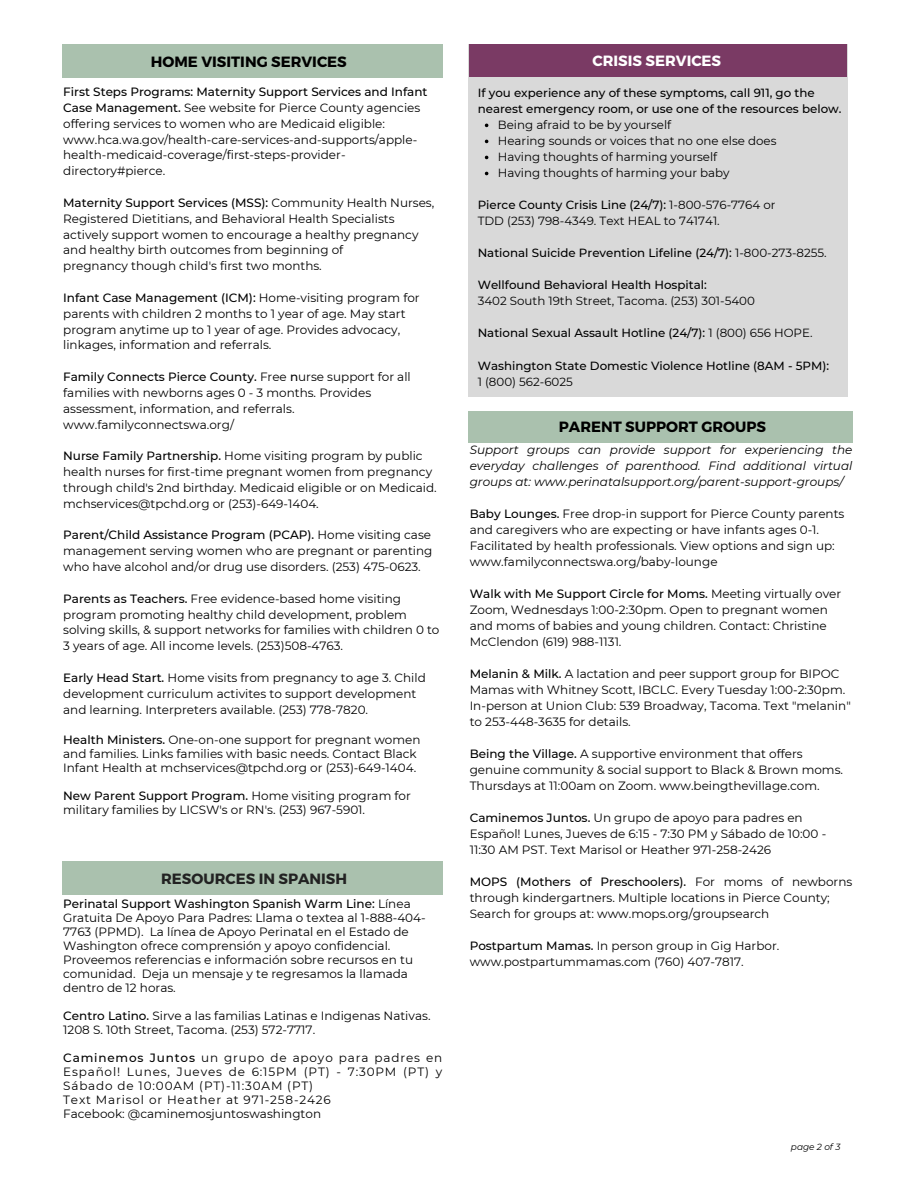
<style>
.page{position:relative;width:918px;height:1188px;background:#fff}
.page>*{position:absolute;margin:0;border:0;box-sizing:border-box;transform-origin:0 0}
.t1{font:700 14.85px "Montserrat";color:#000}
.t2{font:700 14.85px "Montserrat";color:#222}
.t3{font:700 14.85px "Montserrat";color:#fff}
.t4{font:14.7px "Lato";color:#222}
.t5{font:12px/15.9px "Montserrat";color:#000}
.t6{font:12px/14px "Montserrat";letter-spacing:.07em;color:#000}
.t7{font:italic 12px/16px "Montserrat";color:#000;text-align:justify}
.t8{font:500 11.85px/16px "Montserrat";color:#000}
.t9{font:11.85px/16px "Montserrat";color:#000}
.t10{font:italic 9px "Montserrat";color:#000}
.s1{font-weight:500}
.s2{font-weight:400}
</style>
<div class="page">
<div style="left:63px;top:45px;width:380px;height:32px;background:#aac1ae"></div>
<div style="left:468px;top:45px;width:379px;height:352px;background:#d9d9d9"></div>
<div style="left:470px;top:44px;width:377px;height:33px;background:#7a3a64"></div>
<div style="left:468px;top:412px;width:384px;height:30px;background:#aac1ae"></div>
<div style="left:63px;top:862px;width:380px;height:32px;background:#aac1ae"></div>
<p class="t1" style="left:151px;top:52px;width:197px">HOME VISITING SERVICES</p>
<p class="t3" style="left:593px;top:51px;width:130px">CRISIS SERVICES</p>
<p class="t5" style="left:63px;top:84px;width:366px"><span class="s1">First Steps Programs: Maternity Support Services and Infant Case Management.</span> See website for Pierce County agencies offering services to women who are Medicaid eligible: www.hca.wa.gov/health-care-services-and-supports/apple&shy;health-medicaid-coverage/first-steps-provider&shy;directory#pierce.</p>
<p class="t5" style="left:63px;top:194px;width:373px"><span class="s1">Maternity Support Services (MSS):</span> Community Health Nurses, Registered Dietitians, and Behavioral Health Specialists actively support women to encourage a healthy pregnancy and healthy birth outcomes from beginning of<br>pregnancy though child's first two months.</p>
<p class="t5" style="left:63px;top:289px;width:358px"><span class="s1">Infant Case Management (ICM):</span> Home-visiting program for parents with children 2 months to 1 year of age. May start program anytime up to 1 year of age. Provides advocacy, linkages, information and referrals.</p>
<p class="t5" style="left:63px;top:368px;width:349px"><span class="s1">Family Connects Pierce County.</span> Free <span class="s1">n</span>urse support for all families with newborns ages 0 - 3 months. Provides assessment, information, and referrals. www.familyconnectswa.org/</p>
<p class="t5" style="left:63px;top:448px;width:375px"><span class="s1">Nurse Family Partnership.</span> Home visiting program by public health nurses for first-time pregnant women from pregnancy through child's 2nd birthday. Medicaid eligible or on Medicaid. mchservices@tpchd.org or (253)-649-1404.</p>
<p class="t5" style="left:63px;top:527px;width:371px;text-align:justify"><span class="s1">Parent/Child Assistance Program (PCAP).</span> Home visiting case management serving women who are pregnant or parenting who have alcohol and/or drug use disorders. (253) 475-0623.</p>
<p class="t5" style="left:63px;top:590px;width:378px"><span class="s1">Parents as Teachers.</span> Free evidence-based home visiting program promoting healthy child development, problem solving skills, &amp; support networks for families with children 0 to 3 years of age. All income levels. (253)508-4763.</p>
<p class="t5" style="left:63px;top:669px;width:364px"><span class="s1">Early Head Start.</span> Home visits from pregnancy to age 3. Child development curriculum activites to support development and learning. Interpreters available. (253) 778-7820.</p>
<p class="t5" style="left:63px;top:733px;width:359px;line-height:13.8px"><span class="s1">Health Ministers.</span> One-on-one support for pregnant women and families. Links families with basic needs. Contact Black<br>Infant Health at mchservices@tpchd.org or (253)-649-1404.</p>
<p class="t5" style="left:63px;top:788px;width:349px;line-height:13.8px"><span class="s1">New Parent Support Program.</span> Home visiting program for military families by LICSW's or RN's. (253) 967-5901.</p>
<p class="t8" style="left:478px;top:84px;width:365px">If you experience any of these symptoms, call 911, go the nearest emergency room, or use one of the resources below.</p>
<p class="t9" style="left:498px;top:116px;width:280px">Being afraid to be by yourself<br>Hearing sounds or voices that no one else does Having thoughts of harming yourself<br>Having thoughts of harming your baby</p>
<p class="t9" style="left:478px;top:196px;width:299px"><span class="s1">Pierce County Crisis Line (24/7):</span> 1-800-576-7764 or<br>TDD (253) 798-4349. Text HEAL to 741741.</p>
<p class="t8" style="left:478px;top:245px;width:351px">National Suicide Prevention Lifeline (24/7): <span class="s2">1-800-273-8255.</span></p>
<p class="t8" style="left:478px;top:277px;width:231px">Wellfound Behavioral Health Hospital:</p>
<p class="t9" style="left:478px;top:293px;width:279px">3402 South 19th Street, Tacoma. (253) 301-5400</p>
<p class="t8" style="left:478px;top:325px;width:336px">National Sexual Assault Hotline (24/7): <span class="s2">1 (800) 656 HOPE.</span></p>
<p class="t8" style="left:478px;top:357px;width:353px">Washington State Domestic Violence Hotline (8AM - 5PM):</p>
<p class="t9" style="left:478px;top:373px;width:97px">1 (800) 562-6025</p>
<p class="t4" style="left:593px;top:268px;width:58px">SNACKS</p>
<p class="t1" style="left:559px;top:418px;width:209px">PARENT SUPPORT GROUPS</p>
<p class="t7" style="left:470px;top:441px;width:384px">Support groups can provide support for experiencing the everyday challenges of parenthood. Find additional virtual groups at: www.perinatalsupport.org/parent-support-groups/</p>
<p class="t5" style="left:470px;top:505px;width:376px"><span class="s1">Baby Lounges.</span> Free drop-in support for Pierce County parents and caregivers who are expecting or have infants ages 0-1.<br>Facilitated by health professionals. View options and sign up: www.familyconnectswa.org/baby-lounge</p>
<p class="t5" style="left:470px;top:585px;width:373px"><span class="s1">Walk with Me Support Circle for Moms.</span> Meeting virtually over Zoom, Wednesdays 1:00-2:30pm. Open to pregnant women and moms of babies and young children. Contact: Christine McClendon (619) 988-1131.</p>
<p class="t5" style="left:470px;top:665px;width:383px"><span class="s1">Melanin &amp; Milk.</span> A lactation and peer support group for BIPOC Mamas with Whitney Scott, IBCLC. Every Tuesday 1:00-2:30pm.<br>In-person at Union Club: 539 Broadway, Tacoma. Text "melanin" to 253-448-3635 for details.</p>
<p class="t5" style="left:470px;top:745px;width:375px"><span class="s1">Being the Village.</span> A supportive environment that offers genuine community &amp; social support to Black &amp; Brown moms.<br>Thursdays at 11:00am on Zoom. www.beingthevillage.com.</p>
<p class="t5" style="left:470px;top:809px;width:358px"><span class="s1">Caminemos Juntos.</span> Un grupo de apoyo para padres en<br>Español! Lunes, Jueves de 6:15 - 7:30 PM y Sá bado de 10:00 -<br>11:30 AM PST. Text Marisol or Heather 971-258-2426</p>
<p class="t5" style="left:470px;top:873px;width:384px"><span class="s1">MOPS (Mothers of Preschoolers).</span> For moms of newborns through kindergartners. Multiple locations in Pierce County;<br>Search for groups at: www.mops.org/groupsearch</p>
<p class="t5" style="left:470px;top:937px;width:311px"><span class="s1">Postpartum Mamas.</span> In person group in Gig Harbor. www.postpartummamas.com (760) 407-7817.</p>
<p class="t2" style="left:161px;top:869px;width:187px">RESOURCES IN SPANISH</p>
<p class="t5" style="left:63px;top:897px;width:364px;line-height:14px"><span class="s1">Perinatal Support Washington Spanish Warm Line:</span> Línea Gratuita De Apoyo Para Padres: Llama o textea al 1-888-404- 7763 (PPMD). La línea de Apoyo Perinatal en el Estado de Washington ofrece comprensión y apoyo confidencial.<br>Proveemos referencias e información sobre recursos en tu comunidad. Deja un mensaje y te regresamos la llamada dentro de 12 horas.</p>
<p class="t5" style="left:63px;top:1009px;width:369px;line-height:14px"><span class="s1">Centro Latino.</span> Sirve a las familias Latinas e Indigenas Nativas.<br>1208 S. 10th Street, Tacoma. (253) 572-7717.</p>
<p class="t6" style="left:63px;top:1051px;width:381px"><span class="s1">Caminemos Juntos</span> un grupo de apoyo para padres en Español! Lunes, Jueves de 6:15PM (PT) - 7:30PM (PT) y Sá bado de 10:00AM (PT)-11:30AM (PT)<br>Text Marisol or Heather at 971-258-2426<br>Facebook: @caminemosjuntoswashington</p>
<p class="t10" style="left:791px;top:1141px;width:51px">page 2 of 3</p>
</div>
